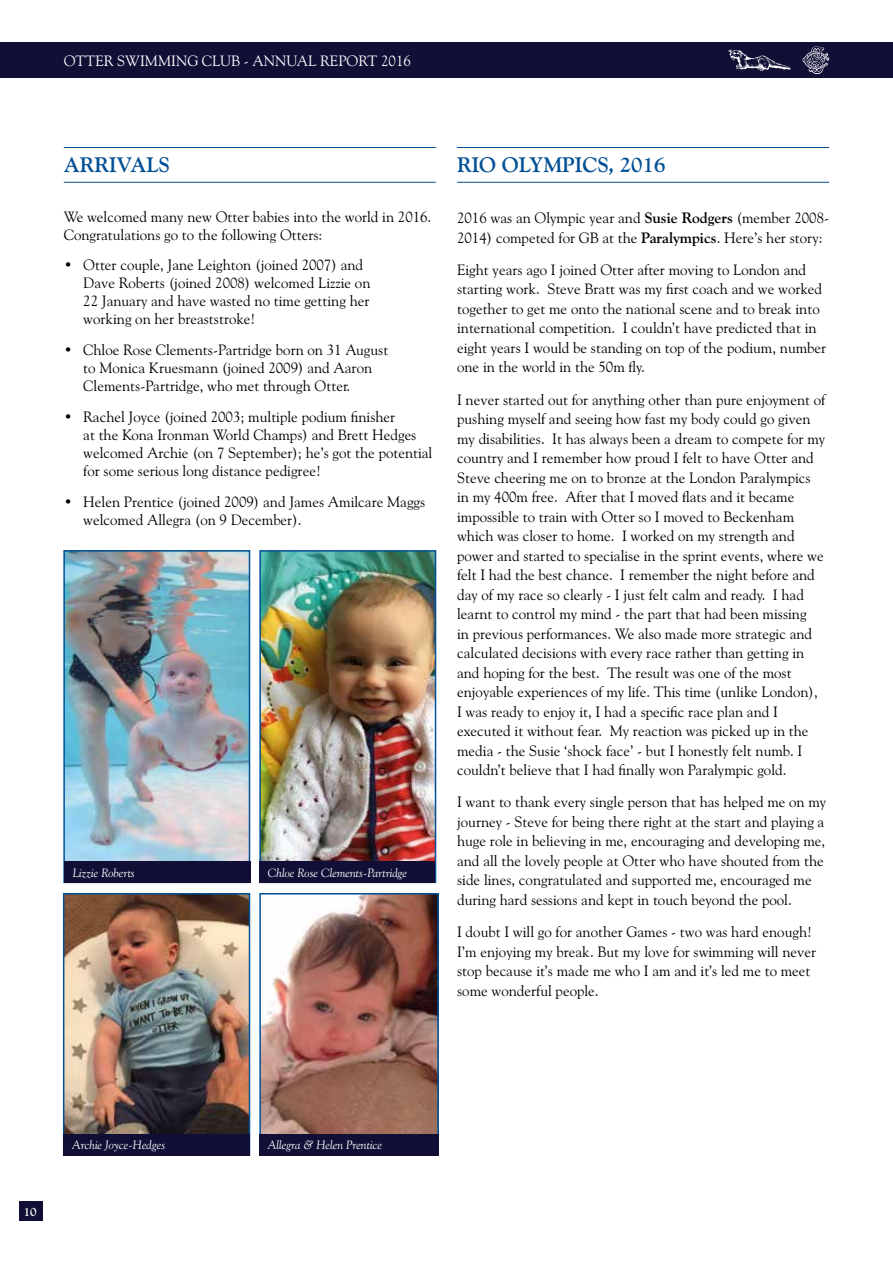
<style>
.page{position:relative;width:893px;height:1263px;background:#fff}
.page>*{position:absolute;margin:0;border:0;box-sizing:border-box;transform-origin:0 0}
.t1{font:700 21px "Goudy Old Style BT";color:#005095}
.t2{font:15px/19.5px "Goudy Old Style BT";color:#000}
.t3{font:15px "Goudy Old Style BT";color:#fff}
.t4{font:italic 12px "Goudy Old Style BT";color:#fff}
.t5{font:700 12px "Goudy Old Style BT";color:#fff}
.s1{font-weight:700}
</style>
<div class="page">
<div style="left:19px;top:1201px;width:24px;height:19px;background:#120f37"></div>
<div style="left:0;top:43px;width:893px;height:35px;background:#120f37"></div>
<svg style="left:728px;top:49px;width:63px;height:22px"></svg>
<svg style="left:803px;top:46px;width:26px;height:28px"></svg>
<hr style="left:64px;top:147px;width:372px;height:1px;background:#005095">
<hr style="left:64px;top:182px;width:372px;height:1px;background:#005095">
<hr style="left:457px;top:147px;width:372px;height:1px;background:#005095">
<hr style="left:457px;top:182px;width:372px;height:1px;background:#005095">
<img style="left:66px;top:553px;width:181px;height:309px">
<div style="left:63px;top:550px;width:187px;height:333px;border:2px solid #005095"></div>
<img style="left:66px;top:896px;width:181px;height:238px">
<div style="left:63px;top:893px;width:187px;height:262px;border:2px solid #005095"></div>
<img style="left:262px;top:896px;width:174px;height:238px">
<div style="left:259px;top:893px;width:180px;height:262px;border:2px solid #005095"></div>
<img style="left:262px;top:553px;width:171px;height:309px">
<div style="left:259px;top:550px;width:177px;height:333px;border:2px solid #005095"></div>
<div style="left:64px;top:862px;width:186px;height:21px;background:#120f37"></div>
<div style="left:64px;top:1134px;width:186px;height:21px;background:#120f37"></div>
<div style="left:259px;top:1134px;width:180px;height:21px;background:#120f37"></div>
<div style="left:259px;top:862px;width:176px;height:21px;background:#120f37"></div>
<p class="t3" style="left:64px;top:52px;width:349px">OTTER SWIMMING CLUB - ANNUAL REPORT 2016</p>
<h1 class="t1" style="left:64px;top:152px;width:108px">ARRIVALS</h1>
<p class="t2" style="left:64px;top:207px;width:369px;line-height:18px">We welcomed many new Otter babies into the world in 2016.<br>Congratulations go to the following Otters:</p>
<p class="t2" style="left:83px;top:256px;width:289px;line-height:18px;text-indent:-20px">• Otter couple, Jane Leighton (joined 2007) and Dave Roberts (joined 2008) welcomed Lizzie on 22 January and have wasted no time getting her working on her breaststroke!</p>
<p class="t2" style="left:83px;top:341px;width:306px;line-height:18px;text-indent:-20px">• Chloe Rose Clements-Partridge born on 31 August to Monica Kruesmann (joined 2009) and Aaron<br>Clements-Partridge, who met through Otter.</p>
<p class="t2" style="left:83px;top:407px;width:351px;line-height:18px;text-indent:-19px">• Rachel Joyce (joined 2003; multiple podium finisher<br>at the Kona Ironman World Champs) and Brett Hedges welcomed Archie (on 7 September); he’s got the potential for some serious long distance pedigree!</p>
<p class="t2" style="left:83px;top:492px;width:344px;line-height:18px;text-indent:-20px">• Helen Prentice (joined 2009) and James Amilcare Maggs welcomed Allegra (on 9 December).</p>
<p class="t4" style="left:73px;top:865px;width:64px">Lizzie Roberts</p>
<p class="t4" style="left:268px;top:865px;width:141px">Chloe Rose Clements-Partridge</p>
<h1 class="t1" style="left:457px;top:152px;width:210px">RIO OLYMPICS, 2016</h1>
<p class="t2" style="left:457px;top:208px;width:373px">2016 was an Olympic year and <span class="s1">Susie Rodgers</span> (member 2008-<br>2014) competed for GB at the <span class="s1">Paralympics</span>. Here’s her story:</p>
<p class="t2" style="left:457px;top:260px;width:371px">Eight years ago I joined Otter after moving to London and starting work. Steve Bratt was my first coach and we worked together to get me onto the national scene and to break into international competition. I couldn’t have predicted that in eight years I would be standing on top of the podium, number one in the world in the 50m fly.</p>
<p class="t2" style="left:457px;top:389px;width:370px">I never started out for anything other than pure enjoyment of pushing myself and seeing how fast my body could go given my disabilities. It has always been a dream to compete for my country and I remember how proud I felt to have Otter and Steve cheering me on to bronze at the London Paralympics in my 400m free. After that I moved flats and it became impossible to train with Otter so I moved to Beckenham which was closer to home. I worked on my strength and power and started to specialise in the sprint events, where we felt I had the best chance. I remember the night before and day of my race so clearly - I just felt calm and ready. I had learnt to control my mind - the part that had been missing<br>in previous performances. We also made more strategic and calculated decisions with every race rather than getting in and hoping for the best. The result was one of the most enjoyable experiences of my life. This time (unlike London), I was ready to enjoy it, I had a specific race plan and I executed it without fear. My reaction was picked up in the media - the Susie ‘shock face’ - but I honestly felt numb. I couldn’t believe that I had finally won Paralympic gold.</p>
<p class="t2" style="left:457px;top:792px;width:371px">I want to thank every single person that has helped me on my journey - Steve for being there right at the start and playing a huge role in believing in me, encouraging and developing me, and all the lovely people at Otter who have shouted from the side lines, congratulated and supported me, encouraged me during hard sessions and kept in touch beyond the pool.</p>
<p class="t2" style="left:457px;top:922px;width:361px">I doubt I will go for another Games - two was hard enough!<br>I’m enjoying my break. But my love for swimming will never stop because it’s made me who I am and it’s led me to meet some wonderful people.</p>
<p class="t5" style="left:24px;top:1204px;width:14px">10</p>
<p class="t4" style="left:72px;top:1138px;width:94px">Archie Joyce-Hedges</p>
<p class="t4" style="left:268px;top:1138px;width:116px">Allegra &amp; Helen Prentice</p>
</div>
